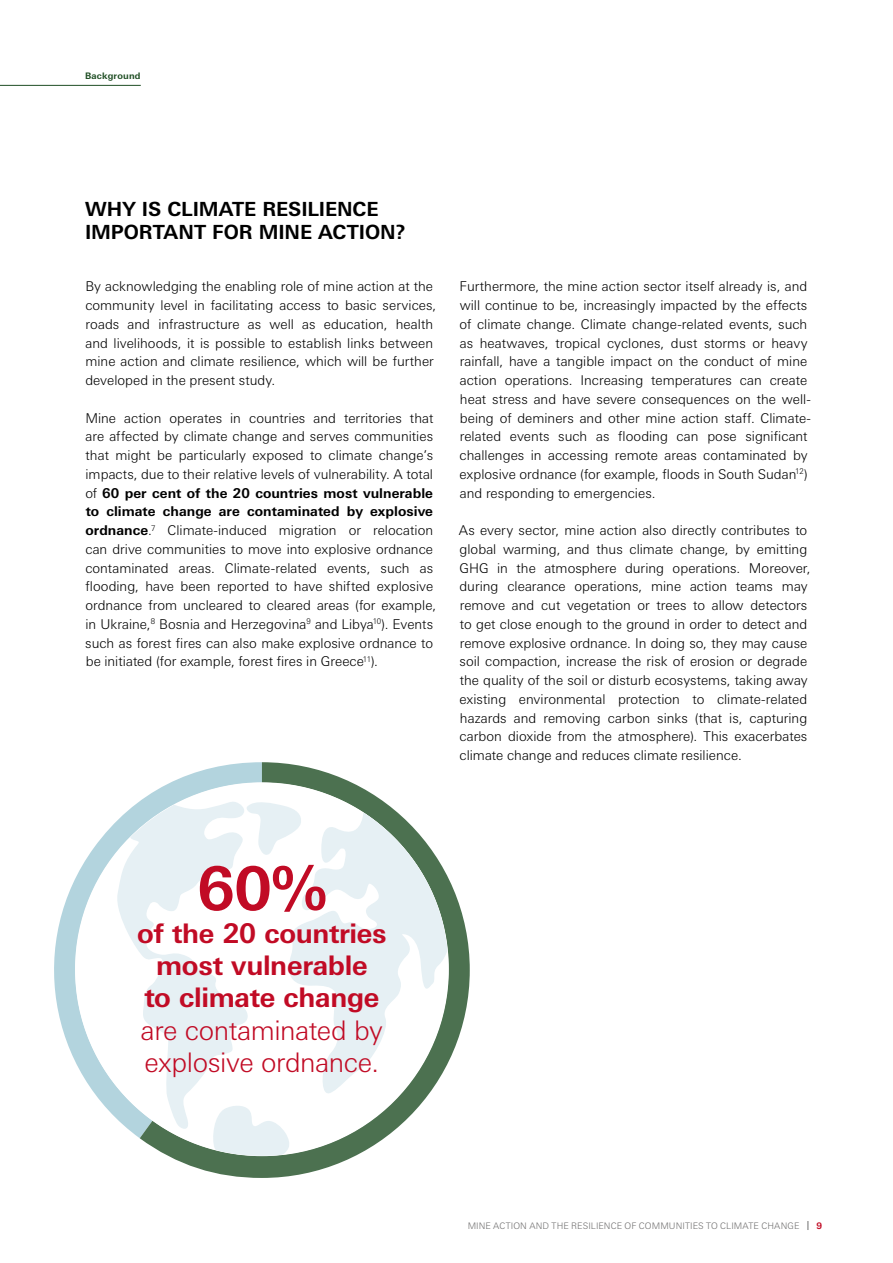
<style>
.page{position:relative;width:893px;height:1263px;background:#fff}
.page>*{position:absolute;margin:0;border:0;box-sizing:border-box;transform-origin:0 0}
.t1{font:700 60px "Linotype Univers Basic";color:#c10b25}
.t2{font:700 27px/32.4px "Linotype Univers Basic";letter-spacing:-.01em;color:#c10b25;text-align:center}
.Subtitle_UNIV_Bold_13pts_black{font:700 19.5px/22.5px "Linotype Univers Basic";letter-spacing:-.005em;color:#000}
.Body{font:300 13.5px/18.8px "Linotype Univers Basic";color:#000}
.t3{font:300 9px "Linotype Univers Basic";letter-spacing:.01em;color:#706f6f}
.Header_UNIV_6pts_Bold_green{font:700 9px "Linotype Univers Basic";letter-spacing:.02em;color:#1f4e24}
.t4{font:700 9px "Linotype Univers Basic";color:#c10b25}
.s1{font-weight:700}
.s2{font-weight:300}
</style>
<div class="page">
<hr style="left:0;top:85px;width:141px;height:1px;background:#1f4e24">
<svg style="left:54px;top:907px;width:10px;height:126px"></svg>
<svg style="left:194px;top:762px;width:276px;height:416px"></svg>
<svg style="left:64px;top:771px;width:396px;height:396px"></svg>
<svg style="left:303px;top:809px;width:145px;height:284px;fill:#e6f0f4"></svg>
<svg style="left:115px;top:799px;width:188px;height:361px"></svg>
<p class="Header_UNIV_6pts_Bold_green" style="left:85px;top:70px;width:57px">Background</p>
<p class="Subtitle_UNIV_Bold_13pts_black" style="left:85px;top:198px;width:322px">WHY IS CLIMATE RESILIENCE<br>IMPORTANT FOR MINE ACTION?</p>
<p class="Body" style="left:85px;top:277px;width:352px">By acknowledging the enabling role of mine action at the community level in facilitating access to basic services, roads and infrastructure as well as education, health and livelihoods, it is possible to establish links between mine action and climate resilience, which will be further developed in the present study.</p>
<p class="Body" style="left:85px;top:408px;width:352px">Mine action operates in countries and territories that are affected by climate change and serves communities that might be particularly exposed to climate change’s impacts, due to their relative levels of vulnerability. A total of <span class="s1">60 per cent of the 20 countries most vulnerable to climate change are contaminated by explosive ordnance</span>.<sup>7</sup> Climate-induced migration or relocation can drive communities to move into explosive ordnance contaminated areas. Climate-related events, such as flooding, have been reported to have shifted explosive ordnance from uncleared to cleared areas (for example, in Ukraine,<sup>8</sup> Bosnia and Herzegovina<sup>9</sup> and Libya<sup>10</sup>). Events such as forest fires can also make explosive ordnance to be initiated (for example, forest fires in Greece<sup>11</sup>).</p>
<p class="Body" style="left:460px;top:277px;width:353px">Furthermore, the mine action sector itself already is, and will continue to be, increasingly impacted by the effects of climate change. Climate change-related events, such as heatwaves, tropical cyclones, dust storms or heavy rainfall, have a tangible impact on the conduct of mine action operations. Increasing temperatures can create heat stress and have severe consequences on the well&shy;being of deminers and other mine action staff. Climate&shy;related events such as flooding can pose significant challenges in accessing remote areas contaminated by explosive ordnance (for example, floods in South Sudan<sup>12</sup>) and responding to emergencies.</p>
<p class="Body" style="left:459px;top:521px;width:353px">As every sector, mine action also directly contributes to global warming, and thus climate change, by emitting GHG in the atmosphere during operations. Moreover, during clearance operations, mine action teams may remove and cut vegetation or trees to allow detectors to get close enough to the ground in order to detect and remove explosive ordnance. In doing so, they may cause soil compaction, increase the risk of erosion or degrade the quality of the soil or disturb ecosystems, taking away existing environmental protection to climate-related hazards and removing carbon sinks (that is, capturing carbon dioxide from the atmosphere). This exacerbates climate change and reduces climate resilience.</p>
<p class="t1" style="left:197px;top:852px;width:131px">60%</p>
<p class="t2" style="left:137px;top:916px;width:251px">of the 20 countries most vulnerable<br>to climate change <span class="s2">are contaminated by explosive ordnance.</span></p>
<p class="t3" style="left:468px;top:1220px;width:333px">MINE ACTION AND THE RESILIENCE OF COMMUNITIES TO CLIMATE CHANGE</p>
<p class="t4" style="left:816px;top:1220px;width:7px">9</p>
</div>
